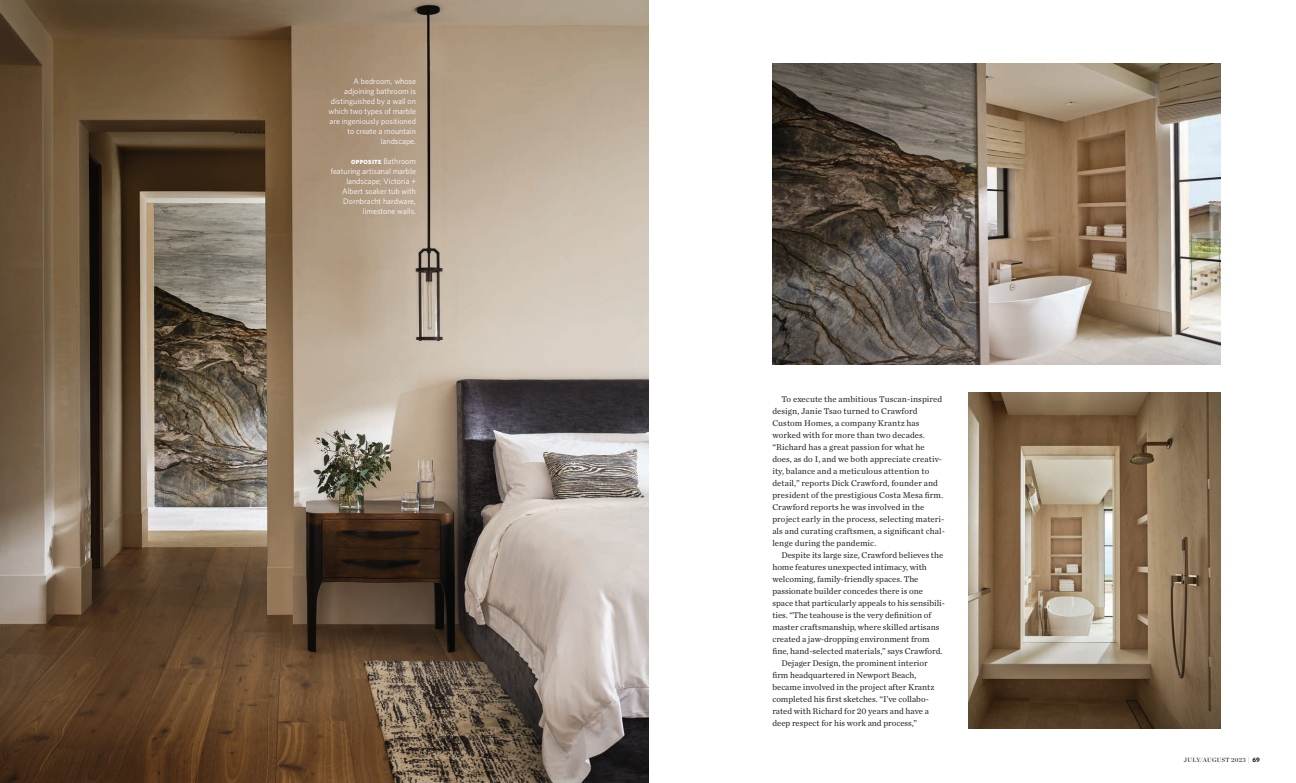
<style>
.page{position:relative;width:1296px;height:783px;background:#fff}
.page>*{position:absolute;margin:0;border:0;box-sizing:border-box;transform-origin:0 0}
.body_rag{font:8.8px/12px "Chronicle Text G1";color:#231f20}
.caption_black{font:8px/10px "Whitney";color:#fff;text-align:right}
.t1{font:6px "Chronicle Display Semi";letter-spacing:.05em;color:#231f20}
.caption_black-2{font:900 6px "Whitney";letter-spacing:.05em;color:#fff}
.s1{font-weight:400;font-size:8px}
.s2{font-family:"Chronicle Display";font-weight:300;font-size:7px}
.s3{font-family:"Whitney";font-weight:700;font-size:6.5px}
</style>
<div class="page">
<img style="left:0;top:0;width:648px;height:783px">
<img style="left:772px;top:64px;width:449px;height:301px">
<img style="left:968px;top:392px;width:253px;height:336px">
<p class="caption_black" style="left:329px;top:76px;width:89px">A bedroom, whose adjoining bathroom is distinguished by a wall on which two types of marble are ingeniously positioned to create a mountain landscape.</p>
<p class="caption_black-2" style="left:351px;top:158px;width:66px">OPPOSITE <span class="s1">Bathroom</span></p>
<p class="caption_black" style="left:331px;top:166px;width:87px">featuring artisanal marble landscape; Victoria +<br>Albert soaker tub with<br>Dornbracht hardware, limestone walls.</p>
<p class="body_rag" style="left:772px;top:393px;width:174px;text-indent:9px">To execute the ambitious Tuscan-inspired design, Janie Tsao turned to Crawford Custom Homes, a company Krantz has worked with for more than two decades. “Richard has a great passion for what he does, as do I, and we both appreciate creativ&shy;ity, balance and a meticulous attention to detail,” reports Dick Crawford, founder and president of the prestigious Costa Mesa firm.<br>Crawford reports he was involved in the project early in the process, selecting materi&shy;als and curating craftsmen, a significant chal&shy;lenge during the pandemic.</p>
<p class="body_rag" style="left:772px;top:549px;width:174px;text-indent:9px">Despite its large size, Crawford believes the home features unexpected intimacy, with welcoming, family-friendly spaces. The passionate builder concedes there is one space that particularly appeals to his sensibili&shy;ties. “The teahouse is the very definition of master craftsmanship, where skilled artisans created a jaw-dropping environment from fine, hand-selected materials,” says Crawford.</p>
<p class="body_rag" style="left:772px;top:657px;width:164px;text-indent:9px">Dejager Design, the prominent interior firm headquartered in Newport Beach, became involved in the project after Krantz completed his first sketches. “I’ve collabo&shy;rated with Richard for 20 years and have a deep respect for his work and process,”</p>
<p class="t1" style="left:1184px;top:755px;width:78px">JULY/AUGUST 2023 <span class="s2">|</span> <span class="s3">69</span></p>
</div>
